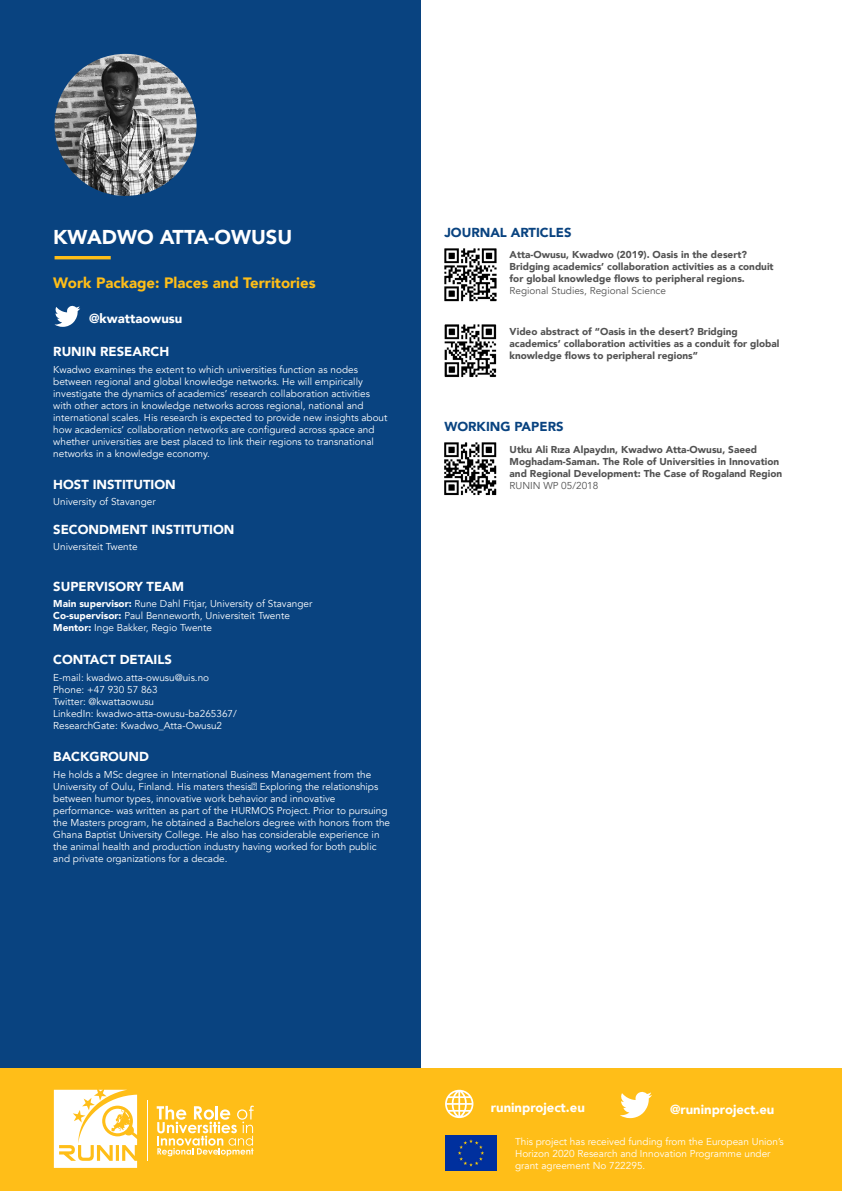
<style>
.page{position:relative;width:842px;height:1191px;background:#fff}
.page>*{position:absolute;margin:0;border:0;box-sizing:border-box;transform-origin:0 0}
.t1{font:900 20px "Avenir";color:#fff}
.t2{font:900 15px "Avenir";color:#ffbe18}
.t3{font:900 13.1px "Avenir";color:#fff}
.t4{font:900 13px "Avenir";color:#fff}
.t5{font:900 13px "Avenir";color:#094380}
.t6{font:10px/12px "Avenir";color:#fff}
.t7{font:900 10px/12px "Avenir";color:#525252}
.t8{font:10px "Avenir";color:#525252}
.s1{font-weight:900}
</style>
<div class="page">
<div style="left:0;top:0;width:421px;height:1191px;background:#094380"></div>
<div style="left:0;top:1067px;width:842px;height:124px;background:#ffbe18"></div>
<svg style="left:620px;top:1091px;width:32px;height:27px"></svg>
<svg style="left:445px;top:1089px;width:28px;height:29px"></svg>
<img style="left:445px;top:1135px;width:52px;height:35px">
<svg style="left:54px;top:1089px;width:83px;height:78px"></svg>
<svg style="left:157px;top:1105px;width:97px;height:51px"></svg>
<hr style="left:147px;top:1100px;width:1px;height:61px;background:#fff">
<hr style="left:55px;top:256px;width:56px;height:3px;background:#ffbe18">
<img style="left:55px;top:54px;width:142px;height:142px;border-radius:71px">
<img style="left:444px;top:248px;width:53px;height:53px">
<img style="left:444px;top:325px;width:53px;height:52px">
<img style="left:444px;top:443px;width:53px;height:52px">
<svg style="left:55px;top:306px;width:25px;height:21px"></svg>
<h1 class="t1" style="left:53px;top:219px;width:241px">KWADWO ATTA-OWUSU</h1>
<h2 class="t2" style="left:53px;top:270px;width:264px">Work Package: Places and Territories</h2>
<h3 class="t3" style="left:89px;top:307px;width:95px">@kwattaowusu</h3>
<h3 class="t4" style="left:53px;top:340px;width:118px">RUNIN RESEARCH</h3>
<p class="t6" style="left:53px;top:364px;width:336px">Kwadwo examines the extent to which universities function as nodes between regional and global knowledge networks. He will empirically investigate the dynamics of academics’ research collaboration activities with other actors in knowledge networks across regional, national and international scales. His research is expected to provide new insights about how academics’ collaboration networks are configured across space and whether universities are best placed to link their regions to transnational networks in a knowledge economy.</p>
<h3 class="t4" style="left:53px;top:473px;width:124px">HOST INSTITUTION</h3>
<p class="t6" style="left:53px;top:496px;width:104px">University of Stavanger</p>
<h3 class="t4" style="left:53px;top:518px;width:183px">SECONDMENT INSTITUTION</h3>
<p class="t6" style="left:53px;top:540px;width:86px">Universiteit Twente</p>
<h3 class="t4" style="left:53px;top:575px;width:132px">SUPERVISORY TEAM</h3>
<p class="t6" style="left:53px;top:597px;width:261px"><span class="s1">Main supervisor:</span> Rune Dahl Fitjar, University of Stavanger<br><span class="s1">Co-supervisor:</span> Paul Benneworth, Universiteit Twente<br><span class="s1">Mentor:</span> Inge Bakker, Regio Twente</p>
<h3 class="t4" style="left:53px;top:648px;width:120px">CONTACT DETAILS</h3>
<p class="t6" style="left:53px;top:672px;width:185px">E-mail: kwadwo.atta-owusu@uis.no<br>Phone: +47 930 57 863<br>Twitter: @kwattaowusu<br>LinkedIn: kwadwo-atta-owusu-ba265367/<br>ResearchGate: Kwadwo_Atta-Owusu2</p>
<h3 class="t4" style="left:53px;top:745px;width:97px">BACKGROUND</h3>
<p class="t6" style="left:53px;top:768px;width:338px">He holds a MSc degree in International Business Management from the University of Oulu, Finland. His maters thesis‒ Exploring the relationships between humor types, innovative work behavior and innovative performance- was written as part of the HURMOS Project. Prior to pursuing the Masters program, he obtained a Bachelors degree with honors from the Ghana Baptist University College. He also has considerable experience in the animal health and production industry having worked for both public and private organizations for a decade.</p>
<h3 class="t5" style="left:444px;top:221px;width:129px">JOURNAL ARTICLES</h3>
<p class="t7" style="left:510px;top:249px;width:266px">Atta-Owusu, Kwadwo (2019). Oasis in the desert?<br>Bridging academics’ collaboration activities as a conduit for global knowledge flows to peripheral regions.</p>
<p class="t8" style="left:510px;top:285px;width:158px">Regional Studies, Regional Science</p>
<p class="t7" style="left:510px;top:325px;width:271px">Video abstract of “Oasis in the desert? Bridging academics’ collaboration activities as a conduit for global knowledge flows to peripheral regions”</p>
<h3 class="t5" style="left:444px;top:415px;width:121px">WORKING PAPERS</h3>
<p class="t7" style="left:510px;top:443px;width:274px">Utku Ali Rıza Alpaydın, Kwadwo Atta-Owusu, Saeed<br>Moghadam-Saman. The Role of Universities in Innovation and Regional Development: The Case of Rogaland Region</p>
<p class="t8" style="left:510px;top:479px;width:90px">RUNIN WP 05/2018</p>
<h3 class="t3" style="left:491px;top:1096px;width:95px">runinproject.eu</h3>
<h3 class="t3" style="left:670px;top:1097px;width:106px">@runinproject.eu</h3>
<p class="t6" style="left:515px;top:1135px;width:270px">This project has received funding from the European Union’s<br>Horizon 2020 Research and Innovation Programme under grant agreement No 722295.</p>
</div>
